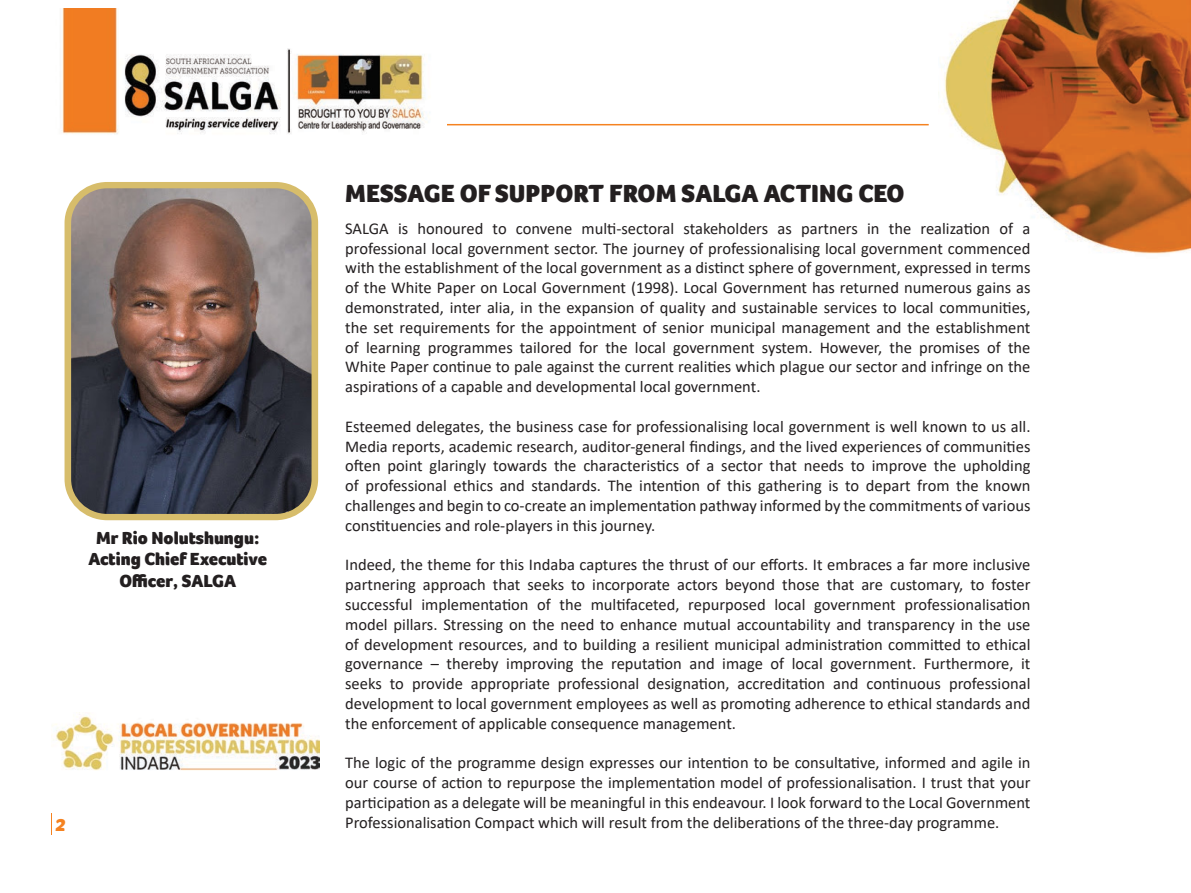
<style>
.page{position:relative;width:1191px;height:893px;background:#fff}
.page>*{position:absolute;margin:0;border:0;box-sizing:border-box;transform-origin:0 0}
.t1{font:900 25.5px "Foco Trial";color:#231f20}
.t2{font:900 18px/21.6px "Foco Trial";color:#231f20;text-align:center}
.t3{font:italic 900 18px "Foco Trial";color:#f58220}
.t4{font:16.5px/19.8px "Calibri";color:#231f20;text-align:justify}
</style>
<div class="page">
<img style="left:62px;top:9px;width:363px;height:125px">
<img style="left:72px;top:189px;width:239px;height:324px">
<div style="left:65px;top:182px;width:253px;height:338px;border:6px solid #d7bd6b;border-radius:39px"></div>
<img style="left:941px;top:0;width:250px;height:254px">
<hr style="left:447px;top:124px;width:481px;height:1px;background:#f58220">
<img style="left:52px;top:714px;width:268px;height:57px">
<svg style="left:51px;top:813px;width:1px;height:22px"></svg>
<p class="t2" style="left:89px;top:527px;width:180px">Mr Rio Nolutshungu:<br>Acting Chief Executive<br>Officer, SALGA</p>
<h1 class="t1" style="left:345px;top:177px;width:561px">MESSAGE OF SUPPORT FROM SALGA ACTING CEO</h1>
<p class="t4" style="left:345px;top:218px;width:687px">SALGA is honoured to convene multi-sectoral stakeholders as partners in the realization of a professional local government sector. The journey of professionalising local government commenced with the establishment of the local government as a distinct sphere of government, expressed in terms of the White Paper on Local Government (1998). Local Government has returned numerous gains as demonstrated, inter alia, in the expansion of quality and sustainable services to local communities, the set requirements for the appointment of senior municipal management and the establishment of learning programmes tailored for the local government system. However, the promises of the White Paper continue to pale against the current realities which plague our sector and infringe on the aspirations of a capable and developmental local government.</p>
<p class="t4" style="left:345px;top:416px;width:687px">Esteemed delegates, the business case for professionalising local government is well known to us all.<br>Media reports, academic research, auditor-general findings, and the lived experiences of communities often point glaringly towards the characteristics of a sector that needs to improve the upholding of professional ethics and standards. The intention of this gathering is to depart from the known challenges and begin to co-create an implementation pathway informed by the commitments of various constituencies and role-players in this journey.</p>
<p class="t4" style="left:345px;top:555px;width:687px">Indeed, the theme for this Indaba captures the thrust of our efforts. It embraces a far more inclusive partnering approach that seeks to incorporate actors beyond those that are customary, to foster successful implementation of the multifaceted, repurposed local government professionalisation model pillars. Stressing on the need to enhance mutual accountability and transparency in the use of development resources, and to building a resilient municipal administration committed to ethical governance – thereby improving the reputation and image of local government. Furthermore, it seeks to provide appropriate professional designation, accreditation and continuous professional development to local government employees as well as promoting adherence to ethical standards and the enforcement of applicable consequence management.</p>
<p class="t4" style="left:345px;top:753px;width:687px">The logic of the programme design expresses our intention to be consultative, informed and agile in our course of action to repurpose the implementation model of professionalisation. I trust that your participation as a delegate will be meaningful in this endeavour. I look forward to the Local Government</p>
<p class="t3" style="left:55px;top:813px;width:12px">2</p>
<p class="t4" style="left:345px;top:812px;width:655px">Professionalisation Compact which will result from the deliberations of the three-day programme.</p>
</div>
